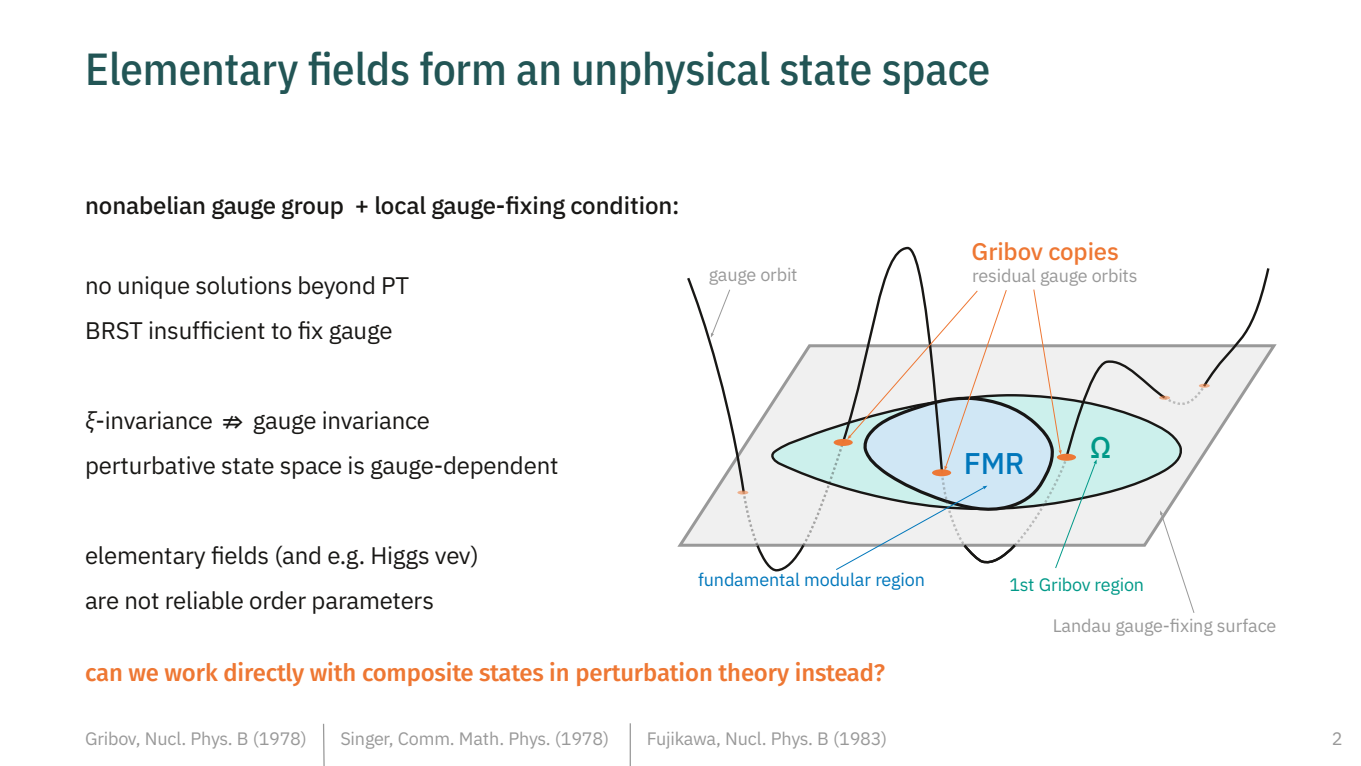
<style>
.page{position:relative;width:1361px;height:766px;background:#fff}
.page>*{position:absolute;margin:0;border:0;box-sizing:border-box;transform-origin:0 0}
.t1{font:45px "IBM Plex Sans Cond Medm";letter-spacing:-.005em;color:#255}
.t2{font:30px "IBM Plex Sans Medm";color:#07b}
.t3{font:30px "IBM Plex Sans Medm";color:#098}
.t4{font:24px/45px "IBM Plex Sans";letter-spacing:-.01em;color:#181715}
.t5{font:500 24px "Fira GO";letter-spacing:-.01em;color:#e73}
.t6{font:24px "IBM Plex Sans Medm";letter-spacing:-.005em;color:#181715}
.t7{font:24px "IBM Plex Sans Medm";letter-spacing:-.005em;color:#e73}
.t8{font:18px "IBM Plex Sans";letter-spacing:-.015em;color:#999}
.t9{font:18px "IBM Plex Sans";letter-spacing:-.005em;color:#07b}
.t10{font:18px "IBM Plex Sans";letter-spacing:-.015em;color:#098}
.s1{font-style:italic}
.s2{font-family:"Fira Math"}
</style>
<div class="page">
<svg style="left:685px;top:246px;width:586px;height:367px"></svg>
<hr style="left:323px;top:723px;width:2px;height:42px;background:#999">
<hr style="left:629px;top:723px;width:2px;height:42px;background:#999">
<h1 class="t1" style="left:85px;top:39px;width:907px">Elementary fields form an unphysical state space</h1>
<p class="t6" style="left:85px;top:189px;width:596px">nonabelian gauge group + local gauge-fixing condition:</p>
<p class="t4" style="left:85px;top:262px;width:326px">no unique solutions beyond PT<br>BRST insufficient to fix gauge</p>
<p class="t8" style="left:709px;top:263px;width:90px">gauge orbit</p>
<p class="t4" style="left:85px;top:397px;width:475px"><span class="s1">ξ</span>-invariance <span class="s2">⇏</span> gauge invariance perturbative state space is gauge-dependent</p>
<p class="t4" style="left:85px;top:532px;width:395px">elementary fields (and e.g. Higgs vev) are not reliable order parameters</p>
<p class="t9" style="left:698px;top:567px;width:228px">fundamental modular region</p>
<p class="t5" style="left:85px;top:658px;width:802px">can we work directly with composite states in perturbation theory instead?</p>
<p class="t8" style="left:85px;top:726px;width:223px">Gribov, Nucl. Phys. B (1978)</p>
<p class="t8" style="left:340px;top:726px;width:270px">Singer, Comm. Math. Phys. (1978)</p>
<p class="t8" style="left:647px;top:726px;width:242px">Fujikawa, Nucl. Phys. B (1983)</p>
<p class="t7" style="left:971px;top:236px;width:149px">Gribov copies</p>
<p class="t8" style="left:972px;top:263px;width:167px">residual gauge orbits</p>
<p class="t2" style="left:964px;top:443px;width:62px">FMR</p>
<p class="t3" style="left:1090px;top:427px;width:23px">Ω</p>
<p class="t10" style="left:1009px;top:572px;width:136px">1st Gribov region</p>
<p class="t8" style="left:1053px;top:613px;width:225px">Landau gauge-fixing surface</p>
<p class="t8" style="left:1331px;top:726px;width:12px">2</p>
</div>
